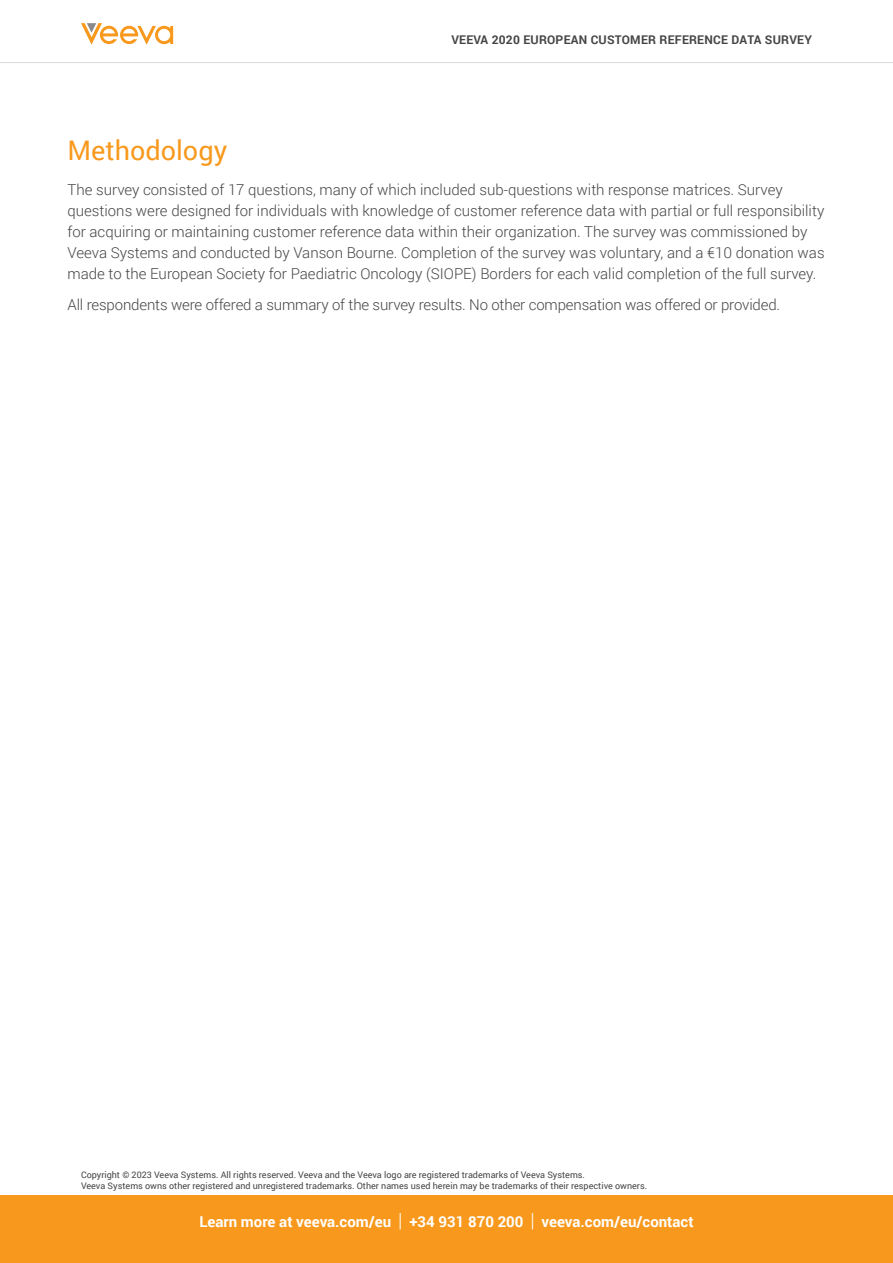
<style>
.page{position:relative;width:893px;height:1263px;background:#fff}
.page>*{position:absolute;margin:0;border:0;box-sizing:border-box;transform-origin:0 0}
.t1{font:27px "Roboto";color:#f8991d}
.t2{font:300 15px/21px "Roboto";color:#454545}
.t3{font:700 15px "Roboto";color:#fff}
.t4{font:700 12px "Roboto";letter-spacing:.02em;color:#444545}
.t5{font:9px/10.5px "Roboto";color:#444545}
.s1{font-weight:300;font-size:19.5px}
</style>
<div class="page">
<svg style="left:81px;top:23px;width:92px;height:22px"></svg>
<hr style="left:0;top:62px;width:893px;height:1px;background:#d9d9d9">
<div style="left:0;top:1195px;width:893px;height:68px;background:#f8991d"></div>
<p class="t4" style="left:451px;top:32px;width:362px">VEEVA 2020 EUROPEAN CUSTOMER REFERENCE DATA SURVEY</p>
<h1 class="t1" style="left:68px;top:132px;width:161px">Methodology</h1>
<p class="t2" style="left:68px;top:178px;width:759px">The survey consisted of 17 questions, many of which included sub-questions with response matrices. Survey questions were designed for individuals with knowledge of customer reference data with partial or full responsibility for acquiring or maintaining customer reference data within their organization. The survey was commissioned by Veeva Systems and conducted by Vanson Bourne. Completion of the survey was voluntary, and a €10 donation was made to the European Society for Paediatric Oncology (SIOPE) Borders for each valid completion of the full survey.</p>
<p class="t2" style="left:68px;top:294px;width:714px">All respondents were offered a summary of the survey results. No other compensation was offered or provided.</p>
<p class="t5" style="left:81px;top:1169px;width:568px">Copyright © 2023 Veeva Systems. All rights reserved. Veeva and the Veeva logo are registered trademarks of Veeva Systems.<br>Veeva Systems owns other registered and unregistered trademarks. Other names used herein may be trademarks of their respective owners.</p>
<p class="t3" style="left:199px;top:1211px;width:496px">Learn more at veeva.com/eu <span class="s1">|</span> +34 931 870 200 <span class="s1">|</span> veeva.com/eu/contact</p>
</div>
